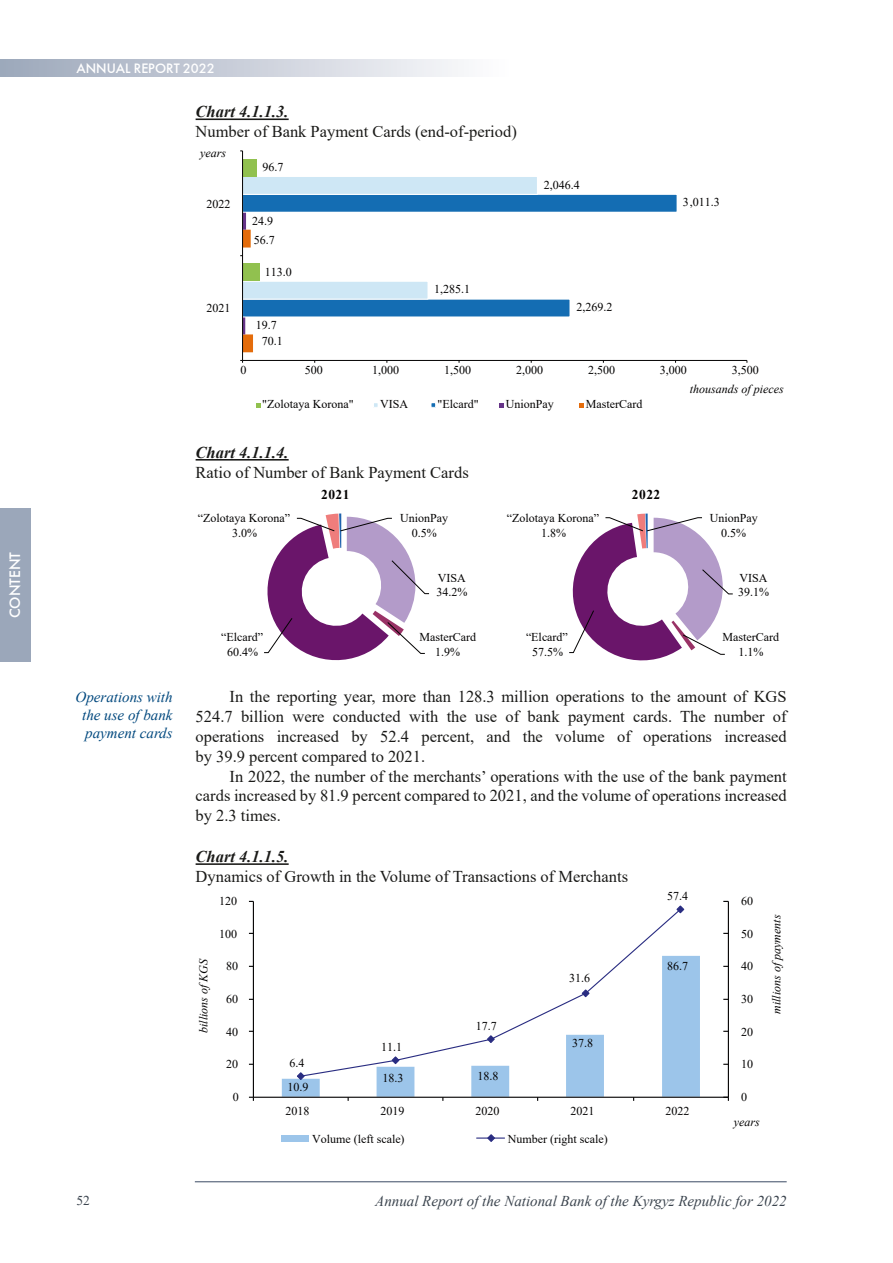
<style>
.page{position:relative;width:893px;height:1263px;background:#fff}
.page>*{position:absolute;margin:0;border:0;box-sizing:border-box;transform-origin:0 0}
.t1{font:16.5px/19.8px "Times New Roman";color:#1a1a18;text-align:justify}
.t2{font:italic 700 16.5px "Times New Roman";color:#1a1a18}
.t3{font:italic 15px "Times New Roman";color:#3b444e}
.t4{font:italic 15px/18px "Times New Roman";color:#00487e;text-align:justify}
.t5{font:15px "KS Futuris";color:#fff}
.t6{font:13.5px "KS Futuris";color:#fff}
.t7{font:700 13.5px "Times New Roman";letter-spacing:.04em;color:#030202}
.t8{font:13.5px "Times New Roman";color:#3b444e}
.t9{font:12px/14.4px "Times New Roman";color:#030202;text-align:center}
.t10{font:italic 12px "Times New Roman";color:#030202}
</style>
<div class="page">
<div style="left:0;top:60px;width:513px;height:17px;background:linear-gradient(to right,#9ca7ba,#fffeff)"></div>
<hr style="left:195px;top:1181px;width:592px;height:1px;background:#3b4a64">
<div style="left:0;top:508px;width:31px;height:154px;background:#9ba7ba"></div>
<hr style="left:196px;top:118px;width:93px;height:2px;background:#1a1a18">
<hr style="left:196px;top:459px;width:93px;height:2px;background:#1a1a18">
<hr style="left:196px;top:863px;width:93px;height:2px;background:#1a1a18">
<hr style="left:243px;top:212px;width:3px;height:18px;background:#663488">
<div style="left:243px;top:299px;width:327px;height:18px;background:#146db3"></div>
<div style="left:243px;top:194px;width:434px;height:18px;background:#146db3"></div>
<div style="left:242px;top:194px;width:435px;height:19px;border:1px solid #fff"></div>
<div style="left:243px;top:281px;width:185px;height:18px;background:#cee7f5"></div>
<div style="left:242px;top:281px;width:186px;height:18px;border:1px solid #fff"></div>
<div style="left:243px;top:176px;width:294px;height:18px;background:#cee7f5"></div>
<div style="left:242px;top:176px;width:296px;height:19px;border:1px solid #fff"></div>
<div style="left:243px;top:264px;width:16px;height:17px;background:#91c14f"></div>
<div style="left:243px;top:159px;width:14px;height:18px;background:#91c14f"></div>
<hr style="left:243px;top:360px;width:504px;height:1px;background:#030202">
<hr style="left:242px;top:151px;width:1px;height:209px;background:#030202">
<svg style="left:240px;top:230px;width:13px;height:122px"></svg>
<svg style="left:256px;top:403px;width:4px;height:5px"></svg>
<svg style="left:374px;top:403px;width:4px;height:4px"></svg>
<svg style="left:431px;top:403px;width:5px;height:5px"></svg>
<svg style="left:499px;top:403px;width:5px;height:5px"></svg>
<svg style="left:579px;top:403px;width:5px;height:5px"></svg>
<svg style="left:569px;top:514px;width:164px;height:147px"></svg>
<svg style="left:264px;top:513px;width:165px;height:148px"></svg>
<svg style="left:282px;top:956px;width:418px;height:141px"></svg>
<hr style="left:728px;top:901px;width:1px;height:196px;background:#030202">
<hr style="left:253px;top:901px;width:1px;height:196px;background:#030202">
<hr style="left:253px;top:1097px;width:475px;height:1px;background:#030202">
<svg style="left:299px;top:913px;width:383px;height:164px"></svg>
<div style="left:281px;top:1135px;width:28px;height:7px;background:#9cc5ea"></div>
<hr style="left:477px;top:1137px;width:27px;height:2px;background:#292c81">
<svg style="left:486px;top:1134px;width:10px;height:8px"></svg>
<svg style="left:296px;top:1071px;width:10px;height:10px"></svg>
<svg style="left:391px;top:1055px;width:9px;height:10px"></svg>
<svg style="left:486px;top:1034px;width:10px;height:10px"></svg>
<svg style="left:581px;top:988px;width:10px;height:10px"></svg>
<svg style="left:675px;top:905px;width:10px;height:9px"></svg>
<p class="t5" style="left:6px;top:618px;width:68px;rotate:-90deg">CONTENT</p>
<p class="t6" style="left:77px;top:60px;width:140px">ANNUAL REPORT 2022</p>
<p class="t2" style="left:196px;top:100px;width:95px">Chart 4.1.1.3.</p>
<p class="t1" style="left:196px;top:121px;width:323px">Number of Bank Payment Cards (end-of-period)</p>
<p class="t10" style="left:200px;top:145px;width:27px">years</p>
<p class="t9" style="left:206px;top:196px;width:25px">2022</p>
<p class="t9" style="left:206px;top:301px;width:25px">2021</p>
<p class="t9" style="left:262px;top:159px;width:22px">96.7</p>
<p class="t9" style="left:252px;top:214px;width:22px">24.9</p>
<p class="t9" style="left:254px;top:232px;width:22px">56.7</p>
<p class="t9" style="left:265px;top:264px;width:28px">113.0</p>
<p class="t9" style="left:256px;top:317px;width:22px">19.7</p>
<p class="t9" style="left:262px;top:334px;width:22px">70.1</p>
<p class="t9" style="left:434px;top:282px;width:37px">1,285.1</p>
<p class="t9" style="left:544px;top:177px;width:37px">2,046.4</p>
<p class="t9" style="left:577px;top:299px;width:37px">2,269.2</p>
<p class="t9" style="left:683px;top:195px;width:38px">3,011.3</p>
<p class="t9" style="left:240px;top:363px;width:7px">0</p>
<p class="t9" style="left:305px;top:363px;width:19px">500</p>
<p class="t9" style="left:372px;top:363px;width:28px">1,000</p>
<p class="t9" style="left:444px;top:363px;width:28px">1,500</p>
<p class="t9" style="left:516px;top:363px;width:28px">2,000</p>
<p class="t9" style="left:588px;top:363px;width:28px">2,500</p>
<p class="t9" style="left:660px;top:363px;width:28px">3,000</p>
<p class="t9" style="left:732px;top:363px;width:28px">3,500</p>
<p class="t10" style="left:690px;top:381px;width:95px">thousands of pieces</p>
<p class="t9" style="left:262px;top:397px;width:93px">"Zolotaya Korona"</p>
<p class="t9" style="left:380px;top:397px;width:29px">VISA</p>
<p class="t9" style="left:438px;top:397px;width:43px">"Elcard"</p>
<p class="t9" style="left:506px;top:397px;width:49px">UnionPay</p>
<p class="t9" style="left:586px;top:397px;width:58px">MasterCard</p>
<p class="t2" style="left:196px;top:441px;width:95px">Chart 4.1.1.4.</p>
<p class="t1" style="left:196px;top:462px;width:275px">Ratio of Number of Bank Payment Cards</p>
<p class="t4" style="left:82px;top:688px;width:92px;text-indent:-7px">Operations with the use of bank payment cards</p>
<p class="t8" style="left:77px;top:1191px;width:15px">52</p>
<p class="t7" style="left:321px;top:485px;width:30px">2021</p>
<p class="t7" style="left:632px;top:485px;width:30px">2022</p>
<p class="t9" style="left:198px;top:511px;width:94px">“Zolotaya Korona”<br>3.0%</p>
<p class="t9" style="left:400px;top:511px;width:49px">UnionPay<br>0.5%</p>
<p class="t9" style="left:507px;top:511px;width:94px">“Zolotaya Korona”<br>1.8%</p>
<p class="t9" style="left:710px;top:511px;width:49px">UnionPay<br>0.5%</p>
<p class="t9" style="left:221px;top:630px;width:43px">“Elcard”<br>60.4%</p>
<p class="t9" style="left:436px;top:570px;width:32px;text-align:left">VISA<br>34.2%</p>
<p class="t9" style="left:419px;top:630px;width:58px">MasterCard<br>1.9%</p>
<p class="t9" style="left:526px;top:630px;width:43px">“Elcard”<br>57.5%</p>
<p class="t9" style="left:738px;top:570px;width:32px;text-align:left">VISA<br>39.1%</p>
<p class="t9" style="left:722px;top:630px;width:58px">MasterCard<br>1.1%</p>
<p class="t1" style="left:196px;top:686px;width:593px;text-indent:34px">In the reporting year, more than 128.3 million operations to the amount of KGS 524.7 billion were conducted with the use of bank payment cards. The number of operations increased by 52.4 percent, and the volume of operations increased by 39.9 percent compared to 2021.</p>
<p class="t1" style="left:196px;top:766px;width:593px;text-indent:34px">In 2022, the number of the merchants’ operations with the use of the bank payment cards increased by 81.9 percent compared to 2021, and the volume of operations increased by 2.3 times.</p>
<p class="t2" style="left:196px;top:845px;width:95px">Chart 4.1.1.5.</p>
<p class="t1" style="left:196px;top:866px;width:434px">Dynamics of Growth in the Volume of Transactions of Merchants</p>
<p class="t10" style="left:195px;top:1033px;width:76px;rotate:-90deg">billions ofKGS</p>
<p class="t9" style="left:219px;top:893px;width:19px">120</p>
<p class="t9" style="left:219px;top:926px;width:19px">100</p>
<p class="t9" style="left:226px;top:959px;width:13px">80</p>
<p class="t9" style="left:226px;top:991px;width:13px">60</p>
<p class="t9" style="left:226px;top:1024px;width:13px">40</p>
<p class="t9" style="left:226px;top:1056px;width:13px">20</p>
<p class="t9" style="left:233px;top:1089px;width:7px">0</p>
<p class="t9" style="left:667px;top:889px;width:22px">57.4</p>
<p class="t9" style="left:290px;top:1055px;width:16px">6.4</p>
<p class="t9" style="left:287px;top:1079px;width:22px">10.9</p>
<p class="t9" style="left:381px;top:1040px;width:23px">11.1</p>
<p class="t9" style="left:476px;top:1018px;width:22px">17.7</p>
<p class="t9" style="left:382px;top:1070px;width:23px">18.3</p>
<p class="t9" style="left:477px;top:1068px;width:22px">18.8</p>
<p class="t9" style="left:569px;top:970px;width:22px">31.6</p>
<p class="t9" style="left:572px;top:1035px;width:22px">37.8</p>
<p class="t9" style="left:667px;top:958px;width:22px">86.7</p>
<p class="t9" style="left:286px;top:1103px;width:25px">2018</p>
<p class="t9" style="left:380px;top:1103px;width:25px">2019</p>
<p class="t9" style="left:475px;top:1103px;width:25px">2020</p>
<p class="t9" style="left:570px;top:1103px;width:25px">2021</p>
<p class="t9" style="left:665px;top:1103px;width:25px">2022</p>
<p class="t9" style="left:312px;top:1131px;width:94px">Volume (left scale)</p>
<p class="t9" style="left:508px;top:1131px;width:101px">Number (right scale)</p>
<p class="t9" style="left:741px;top:893px;width:13px">60</p>
<p class="t9" style="left:741px;top:926px;width:13px">50</p>
<p class="t9" style="left:741px;top:959px;width:13px">40</p>
<p class="t9" style="left:741px;top:991px;width:13px">30</p>
<p class="t9" style="left:741px;top:1024px;width:13px">20</p>
<p class="t9" style="left:741px;top:1056px;width:13px">10</p>
<p class="t9" style="left:741px;top:1089px;width:7px">0</p>
<p class="t10" style="left:734px;top:1113px;width:27px">years</p>
<p class="t10" style="left:768px;top:1014px;width:101px;rotate:-90deg">millions ofpayments</p>
<p class="t3" style="left:375px;top:1191px;width:413px">Annual Report of the National Bank of the Kyrgyz Republic for 2022</p>
</div>
